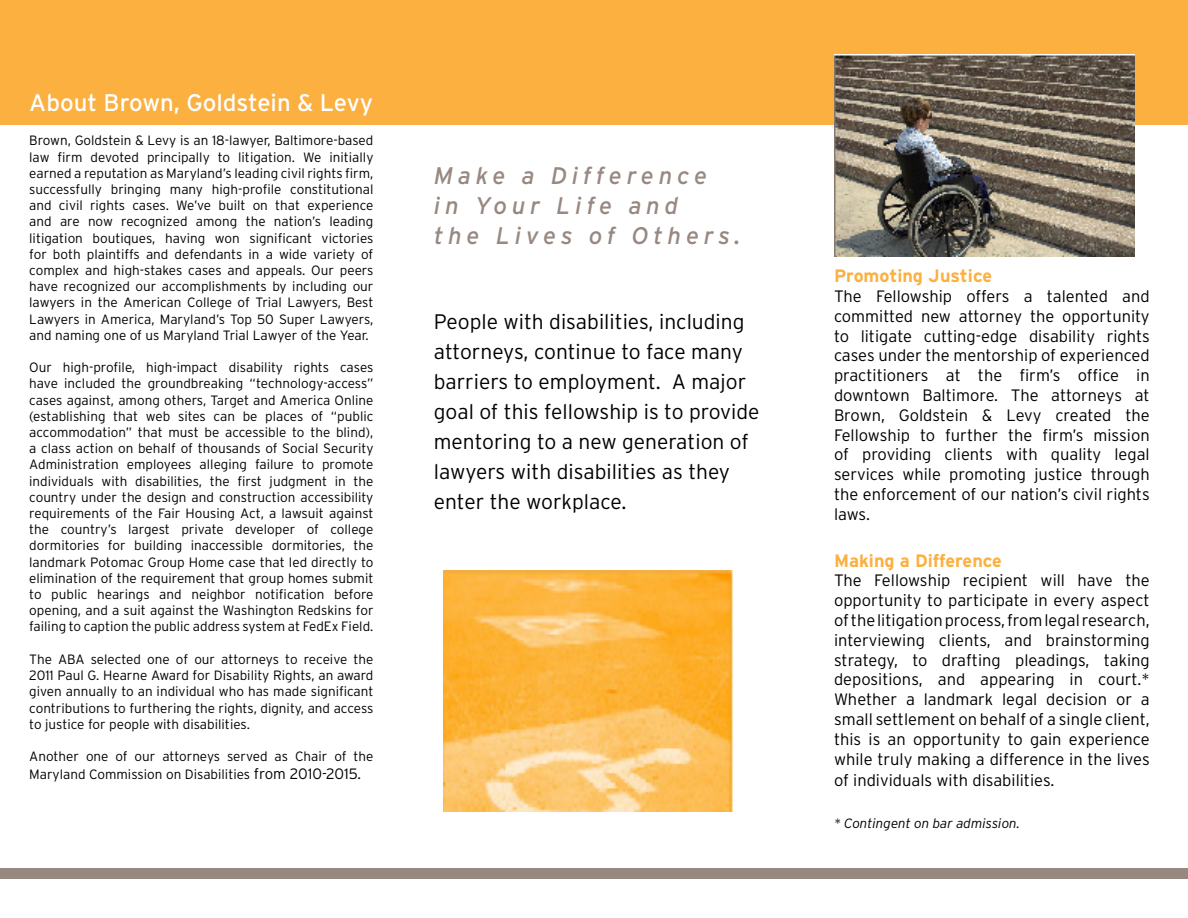
<style>
.page{position:relative;width:1188px;height:918px;background:#fff}
.page>*{position:absolute;margin:0;border:0;box-sizing:border-box;transform-origin:0 0}
.t1{font:italic 24px/30px "Interstate";letter-spacing:.2em;color:#978981}
.t2{font:24px "Interstate";color:#fff}
.t3{font:300 21px/30px "Interstate";color:#000}
.t4{font:700 18px "Interstate";color:#fbb040}
.t5{font:300 16.5px/19.8px "Interstate";color:#000;text-align:justify}
.t6{font:300 13.5px/16.2px "Interstate";color:#000;text-align:justify}
.t7{font:italic 300 13.5px "Interstate";color:#000}
.s1{font-size:15px}
</style>
<div class="page">
<div style="left:0;top:868px;width:1188px;height:11px;background:#978981"></div>
<div style="left:0;top:0;width:1188px;height:124px;background:#fbb040"></div>
<img style="left:444px;top:571px;width:289px;height:241px">
<img style="left:834px;top:54px;width:301px;height:203px">
<p class="t2" style="left:29px;top:88px;width:345px">About Brown, Goldstein &amp; Levy</p>
<p class="t6" style="left:29px;top:133px;width:346px">Brown, Goldstein &amp; Levy is an 18-lawyer, Baltimore-based law firm devoted principally to litigation. We initially earned a reputation as Maryland’s leading civil rights firm, successfully bringing many high-profile constitutional and civil rights cases. We’ve built on that experience and are now recognized among the nation’s leading litigation boutiques, having won significant victories for both plaintiffs and defendants in a wide variety of complex and high-stakes cases and appeals. Our peers have recognized our accomplishments by including our lawyers in the American College of Trial Lawyers, Best Lawyers in America, Maryland’s Top 50 Super Lawyers, and naming one of us Maryland Trial Lawyer of the Year.</p>
<p class="t6" style="left:29px;top:359px;width:346px">Our high-profile, high-impact disability rights cases have included the groundbreaking “technology-access” cases against, among others, Target and America Online (establishing that web sites can be places of “public accommodation” that must be accessible to the blind), a class action on behalf of thousands of Social Security Administration employees alleging failure to promote individuals with disabilities, the first judgment in the country under the design and construction accessibility requirements of the Fair Housing Act, a lawsuit against the country’s largest private developer of college dormitories for building inaccessible dormitories, the landmark Potomac Group Home case that led directly to elimination of the requirement that group homes submit to public hearings and neighbor notification before opening, and a suit against the Washington Redskins for failing to caption the public address system at FedEx Field.</p>
<p class="t6" style="left:29px;top:651px;width:346px">The ABA selected one of our attorneys to receive the 2011 Paul G. Hearne Award for Disability Rights, an award given annually to an individual who has made significant contributions to furthering the rights, dignity, and access to justice for people with disabilities.</p>
<p class="t6" style="left:29px;top:747px;width:346px;line-height:18px">Another one of our attorneys served as Chair of the<br>Maryland Commission on Disabilities <span class="s1">from 2010-2015.</span></p>
<p class="t1" style="left:434px;top:161px;width:308px">Make a Difference<br>in Your Life and<br>the Lives of Others.</p>
<p class="t3" style="left:434px;top:306px;width:327px">People with disabilities, including attorneys, continue to face many barriers to employment. A major goal of this fellowship is to provide mentoring to a new generation of lawyers with disabilities as they enter the workplace.</p>
<h4 class="t4" style="left:834px;top:265px;width:160px">Promoting Justice</h4>
<p class="t5" style="left:834px;top:286px;width:317px">The Fellowship offers a talented and committed new attorney the opportunity to litigate cutting-edge disability rights cases under the mentorship of experienced practitioners at the firm’s office in downtown Baltimore. The attorneys at Brown, Goldstein &amp; Levy created the Fellowship to further the firm’s mission of providing clients with quality legal services while promoting justice through the enforcement of our nation’s civil rights laws.</p>
<h4 class="t4" style="left:834px;top:549px;width:169px">Making a Difference</h4>
<p class="t5" style="left:834px;top:571px;width:317px">The Fellowship recipient will have the opportunity to participate in every aspect of the litigation process, from legal research, interviewing clients, and brainstorming strategy, to drafting pleadings, taking depositions, and appearing in court.* Whether a landmark legal decision or a small settlement on behalf of a single client, this is an opportunity to gain experience while truly making a difference in the lives</p>
<p class="t5" style="left:834px;top:770px;width:222px">of individuals with disabilities.</p>
<p class="t7" style="left:834px;top:815px;width:188px">* Contingent on bar admission.</p>
</div>
